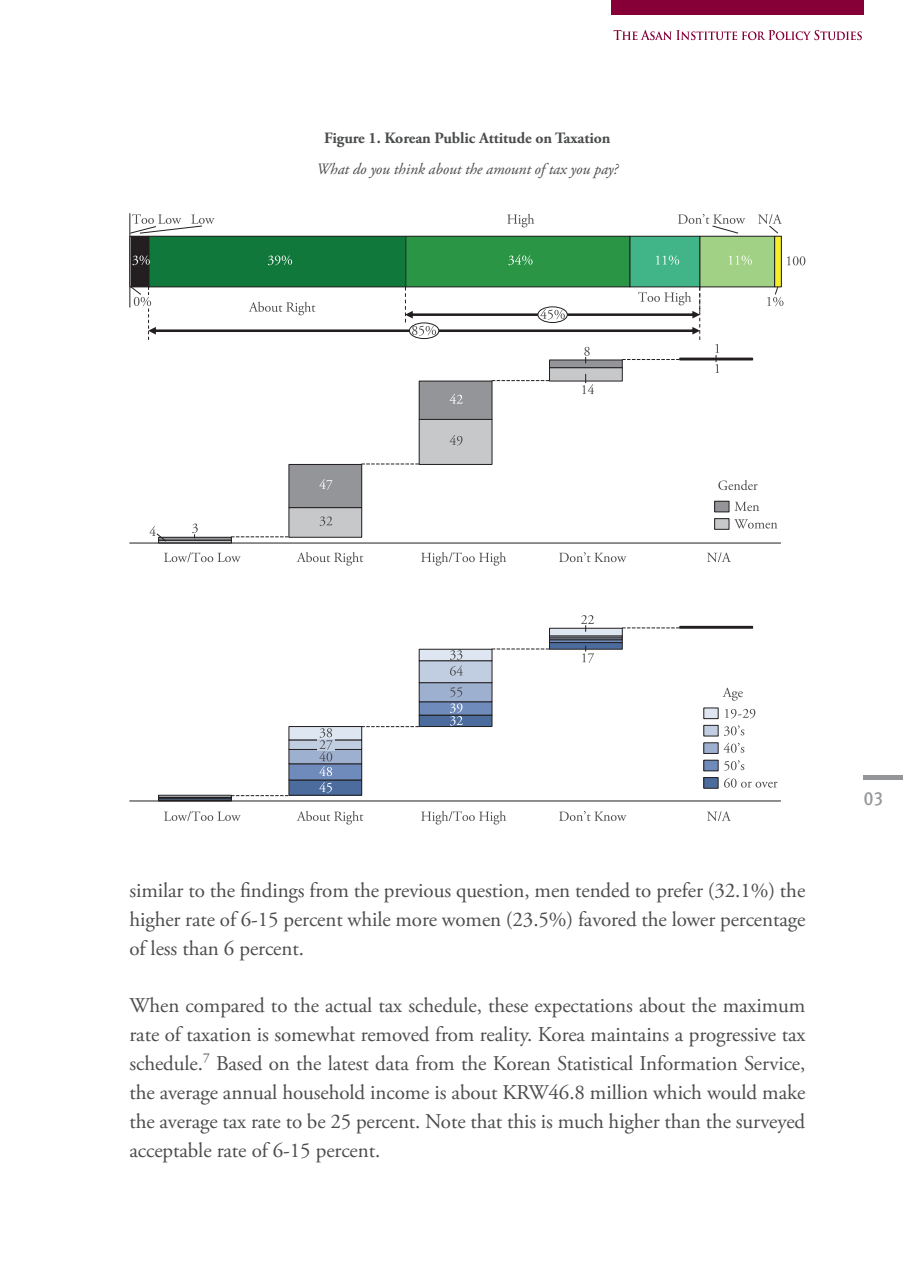
<style>
.page{position:relative;width:903px;height:1275px;background:#fff}
.page>*{position:absolute;margin:0;border:0;box-sizing:border-box;transform-origin:0 0}
.t1{font:21px/28.9px "Adobe Garamond Pro";letter-spacing:-.005em;color:#4b4c4d;text-align:justify}
.t2{font:19.25px "Meta Cond Medium LF";color:#939598}
.t3{font:italic 15.75px "Adobe Garamond Pro";letter-spacing:-.005em;color:#4b4c4d}
.t4{font:700 15.75px "Adobe Garamond Pro";letter-spacing:-.005em;color:#4b4c4d}
</style>
<div class="page">
<div style="left:864px;top:774px;width:39px;height:5px;background:#939598"></div>
<svg style="left:613px;top:30px;width:249px;height:10px"></svg>
<div style="left:611px;top:0;width:253px;height:15px;background:#860037"></div>
<svg style="left:678px;top:214px;width:67px;height:10px"></svg>
<svg style="left:758px;top:214px;width:24px;height:10px"></svg>
<div style="left:158px;top:540px;width:74px;height:3px;border:1px solid #231f20"></div>
<div style="left:679px;top:359px;width:74px;height:1px;border:1px solid #231f20"></div>
<div style="left:679px;top:358px;width:74px;height:1px;border:1px solid #231f20"></div>
<hr style="left:130px;top:543px;width:650px;height:1px;background:#231f20">
<svg style="left:149px;top:526px;width:7px;height:10px"></svg>
<svg style="left:584px;top:347px;width:6px;height:7px"></svg>
<svg style="left:715px;top:344px;width:4px;height:9px"></svg>
<svg style="left:156px;top:354px;width:561px;height:188px"></svg>
<svg style="left:707px;top:552px;width:24px;height:10px"></svg>
<svg style="left:164px;top:552px;width:77px;height:10px"></svg>
<svg style="left:559px;top:552px;width:67px;height:10px"></svg>
<svg style="left:297px;top:552px;width:66px;height:14px"></svg>
<svg style="left:421px;top:552px;width:85px;height:14px"></svg>
<svg style="left:232px;top:795px;width:56px;height:1px"></svg>
<svg style="left:623px;top:628px;width:56px;height:1px"></svg>
<svg style="left:362px;top:726px;width:57px;height:1px"></svg>
<svg style="left:492px;top:649px;width:57px;height:1px"></svg>
<div style="left:289px;top:780px;width:73px;height:15px;background:#4c6c9d"></div>
<div style="left:288px;top:779px;width:74px;height:17px;border:1px solid #231f20"></div>
<div style="left:419px;top:715px;width:73px;height:11px;background:#4c6c9d"></div>
<div style="left:419px;top:715px;width:73px;height:12px;border:1px solid #231f20"></div>
<div style="left:549px;top:643px;width:73px;height:6px;background:#4c6c9d"></div>
<div style="left:549px;top:642px;width:74px;height:8px;border:1px solid #231f20"></div>
<div style="left:679px;top:627px;width:74px;height:2px;border:1px solid #231f20"></div>
<div style="left:158px;top:798px;width:74px;height:2px;border:1px solid #231f20"></div>
<div style="left:289px;top:764px;width:73px;height:16px;background:#6f8bbb"></div>
<div style="left:419px;top:702px;width:73px;height:13px;background:#6f8bbb"></div>
<div style="left:549px;top:639px;width:74px;height:4px;border:1px solid #231f20"></div>
<div style="left:289px;top:749px;width:73px;height:15px;background:#9eb0cf"></div>
<div style="left:288px;top:749px;width:74px;height:15px;border:1px solid #231f20"></div>
<div style="left:419px;top:683px;width:73px;height:19px;background:#9eb0cf"></div>
<div style="left:419px;top:682px;width:73px;height:20px;border:1px solid #231f20"></div>
<div style="left:549px;top:637px;width:74px;height:3px;border:1px solid #231f20"></div>
<div style="left:289px;top:740px;width:73px;height:9px;background:#c1cee1"></div>
<div style="left:288px;top:739px;width:74px;height:11px;border:1px solid #231f20"></div>
<div style="left:419px;top:661px;width:73px;height:22px;background:#c1cee1"></div>
<div style="left:419px;top:660px;width:73px;height:23px;border:1px solid #231f20"></div>
<div style="left:549px;top:635px;width:74px;height:3px;border:1px solid #231f20"></div>
<div style="left:158px;top:795px;width:74px;height:3px;border:1px solid #231f20"></div>
<div style="left:289px;top:726px;width:73px;height:14px;background:#dee7f1"></div>
<div style="left:288px;top:726px;width:74px;height:14px;border:1px solid #231f20"></div>
<div style="left:419px;top:649px;width:73px;height:12px;background:#dee7f1"></div>
<div style="left:419px;top:649px;width:73px;height:12px;border:1px solid #231f20"></div>
<div style="left:549px;top:628px;width:73px;height:8px;background:#dee7f1"></div>
<div style="left:549px;top:628px;width:74px;height:8px;border:1px solid #231f20"></div>
<div style="left:679px;top:626px;width:74px;height:2px;border:1px solid #231f20"></div>
<hr style="left:130px;top:800px;width:650px;height:1px;background:#231f20">
<svg style="left:450px;top:650px;width:12px;height:10px"></svg>
<svg style="left:450px;top:703px;width:13px;height:23px"></svg>
<svg style="left:450px;top:687px;width:12px;height:10px"></svg>
<svg style="left:450px;top:666px;width:13px;height:10px"></svg>
<svg style="left:582px;top:646px;width:12px;height:17px"></svg>
<svg style="left:581px;top:615px;width:13px;height:17px"></svg>
<svg style="left:164px;top:811px;width:77px;height:10px"></svg>
<div style="left:317px;top:739px;width:18px;height:11px;background:#c1cee1"></div>
<svg style="left:707px;top:811px;width:24px;height:10px"></svg>
<svg style="left:559px;top:811px;width:67px;height:10px"></svg>
<svg style="left:421px;top:811px;width:85px;height:13px"></svg>
<svg style="left:297px;top:811px;width:66px;height:13px"></svg>
<div style="left:775px;top:236px;width:6px;height:51px;background:#f4ed2a"></div>
<div style="left:774px;top:236px;width:8px;height:51px;border:1px solid #231f20"></div>
<hr style="left:129px;top:214px;width:1px;height:93px;background:#231f20">
<svg style="left:767px;top:297px;width:16px;height:9px"></svg>
<svg style="left:129px;top:225px;width:650px;height:71px"></svg>
<svg style="left:191px;top:214px;width:23px;height:10px"></svg>
<svg style="left:507px;top:214px;width:27px;height:13px"></svg>
<svg style="left:132px;top:214px;width:49px;height:10px"></svg>
<svg style="left:787px;top:256px;width:18px;height:9px"></svg>
<svg style="left:130px;top:286px;width:570px;height:54px"></svg>
<div style="left:715px;top:501px;width:14px;height:11px;background:#939598"></div>
<div style="left:714px;top:501px;width:15px;height:11px;border:1px solid #231f20"></div>
<div style="left:715px;top:519px;width:14px;height:10px;background:#c7c8ca"></div>
<div style="left:714px;top:518px;width:15px;height:12px;border:1px solid #231f20"></div>
<svg style="left:734px;top:519px;width:43px;height:10px"></svg>
<svg style="left:734px;top:502px;width:25px;height:9px"></svg>
<svg style="left:718px;top:480px;width:39px;height:10px"></svg>
<div style="left:704px;top:708px;width:14px;height:11px;background:#dee7f1"></div>
<div style="left:703px;top:707px;width:15px;height:12px;border:1px solid #231f20"></div>
<div style="left:704px;top:725px;width:14px;height:11px;background:#c1cee1"></div>
<div style="left:703px;top:725px;width:15px;height:11px;border:1px solid #231f20"></div>
<div style="left:704px;top:760px;width:14px;height:11px;background:#6f8bbb"></div>
<div style="left:703px;top:760px;width:15px;height:11px;border:1px solid #231f20"></div>
<div style="left:704px;top:778px;width:14px;height:10px;background:#4c6c9d"></div>
<div style="left:703px;top:777px;width:15px;height:12px;border:1px solid #231f20"></div>
<div style="left:704px;top:743px;width:14px;height:10px;background:#9eb0cf"></div>
<div style="left:703px;top:742px;width:15px;height:12px;border:1px solid #231f20"></div>
<svg style="left:724px;top:760px;width:20px;height:11px"></svg>
<svg style="left:724px;top:743px;width:20px;height:10px"></svg>
<svg style="left:725px;top:709px;width:30px;height:10px"></svg>
<svg style="left:724px;top:725px;width:20px;height:11px"></svg>
<svg style="left:724px;top:778px;width:53px;height:10px"></svg>
<svg style="left:722px;top:688px;width:21px;height:13px"></svg>
<svg style="left:319px;top:782px;width:13px;height:11px"></svg>
<svg style="left:319px;top:728px;width:14px;height:48px"></svg>
<p class="t4" style="left:324px;top:129px;width:288px">Figure 1. Korean Public Attitude on Taxation</p>
<p class="t3" style="left:316px;top:159px;width:303px">What do you think about the amount of tax you pay?</p>
<p class="t1" style="left:129px;top:877px;width:677px">similar to the findings from the previous question, men tended to prefer (32.1%) the higher rate of 6-15 percent while more women (23.5%) favored the lower percentage of less than 6 percent.</p>
<p class="t1" style="left:129px;top:992px;width:677px">When compared to the actual tax schedule, these expectations about the maximum rate of taxation is somewhat removed from reality. Korea maintains a progressive tax schedule.<sup>7</sup> Based on the latest data from the Korean Statistical Information Service, the average annual household income is about KRW46.8 million which would make the average tax rate to be 25 percent. Note that this is much higher than the surveyed acceptable rate of 6-15 percent.</p>
<p class="t2" style="left:864px;top:788px;width:21px">03</p>
</div>
